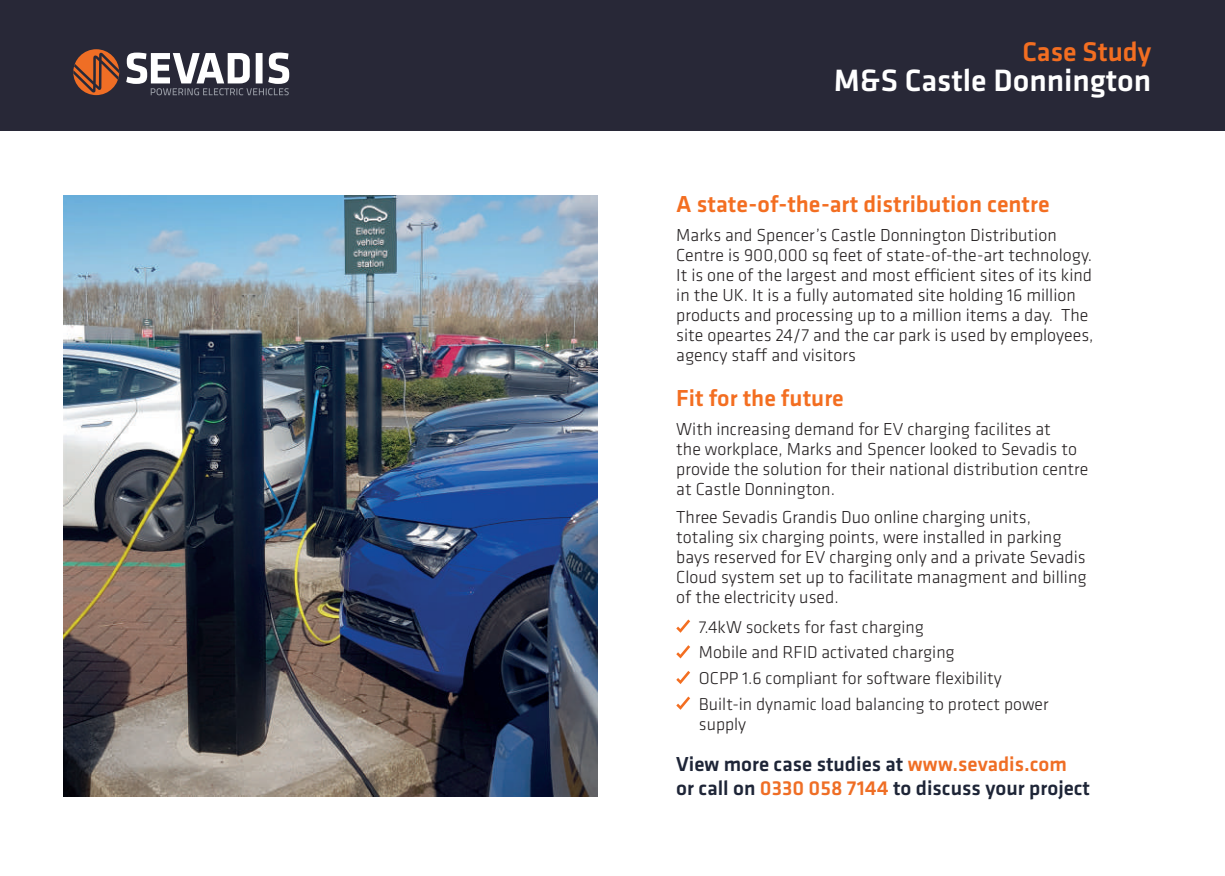
<style>
.page{position:relative;width:1225px;height:876px;background:#fff}
.page>*{position:absolute;margin:0;border:0;box-sizing:border-box;transform-origin:0 0}
.t1{font:500 32px "Klavika";color:#fff}
.t2{font:500 28px "Klavika";color:#f36e21}
.t3{font:500 24px "Klavika";color:#f36e21}
.t4{font:500 21px/24px "Klavika";color:#1e2537}
.t5{font:300 18px/20px "Klavika";color:#231f20}
.t6{font:300 17.8px/25.6px "Klavika";color:#231f20}
.s1{color:#ef6e25}
</style>
<div class="page">
<img style="left:64px;top:196px;width:533px;height:601px">
<div style="left:0;top:0;width:1225px;height:130px;background:#282837"></div>
<svg style="left:73px;top:49px;width:46px;height:46px"></svg>
<svg style="left:73px;top:53px;width:46px;height:40px"></svg>
<svg style="left:126px;top:53px;width:163px;height:42px"></svg>
<svg style="left:676px;top:619px;width:14px;height:14px"></svg>
<svg style="left:676px;top:645px;width:14px;height:13px"></svg>
<svg style="left:676px;top:671px;width:14px;height:13px"></svg>
<svg style="left:676px;top:696px;width:14px;height:14px"></svg>
<h2 class="t2" style="left:1022px;top:37px;width:130px">Case Study</h2>
<h1 class="t1" style="left:833px;top:63px;width:319px">M&amp;S Castle Donnington</h1>
<h3 class="t3" style="left:676px;top:191px;width:375px">A state-of-the-art distribution centre</h3>
<p class="t5" style="left:676px;top:225px;width:419px">Marks and Spencer’s Castle Donnington Distribution Centre is 900,000 sq feet of state-of-the-art technology.<br>It is one of the largest and most efficient sites of its kind in the UK. It is a fully automated site holding 16 million products and processing up to a million items a day. The site opeartes 24/7 and the car park is used by employees, agency staff and visitors</p>
<h3 class="t3" style="left:676px;top:385px;width:169px">Fit for the future</h3>
<p class="t5" style="left:676px;top:419px;width:414px">With increasing demand for EV charging facilites at<br>the workplace, Marks and Spencer looked to Sevadis to provide the solution for their national distribution centre at Castle Donnington.</p>
<p class="t5" style="left:676px;top:508px;width:412px">Three Sevadis Grandis Duo online charging units, totaling six charging points, were installed in parking bays reserved for EV charging only and a private Sevadis Cloud system set up to facilitate managment and billing of the electricity used.</p>
<p class="t6" style="left:699px;top:614px;width:351px">7.4kW sockets for fast charging<br>Mobile and RFID activated charging<br>OCPP 1.6 compliant for software flexibility Built-in dynamic load balancing to protect power</p>
<p class="t6" style="left:699px;top:711px;width:49px">supply</p>
<p class="t4" style="left:676px;top:752px;width:415px">View more case studies at <span class="s1">www.sevadis.com </span>or call on <span class="s1">0330 058 7144</span> to discuss your project</p>
</div>
